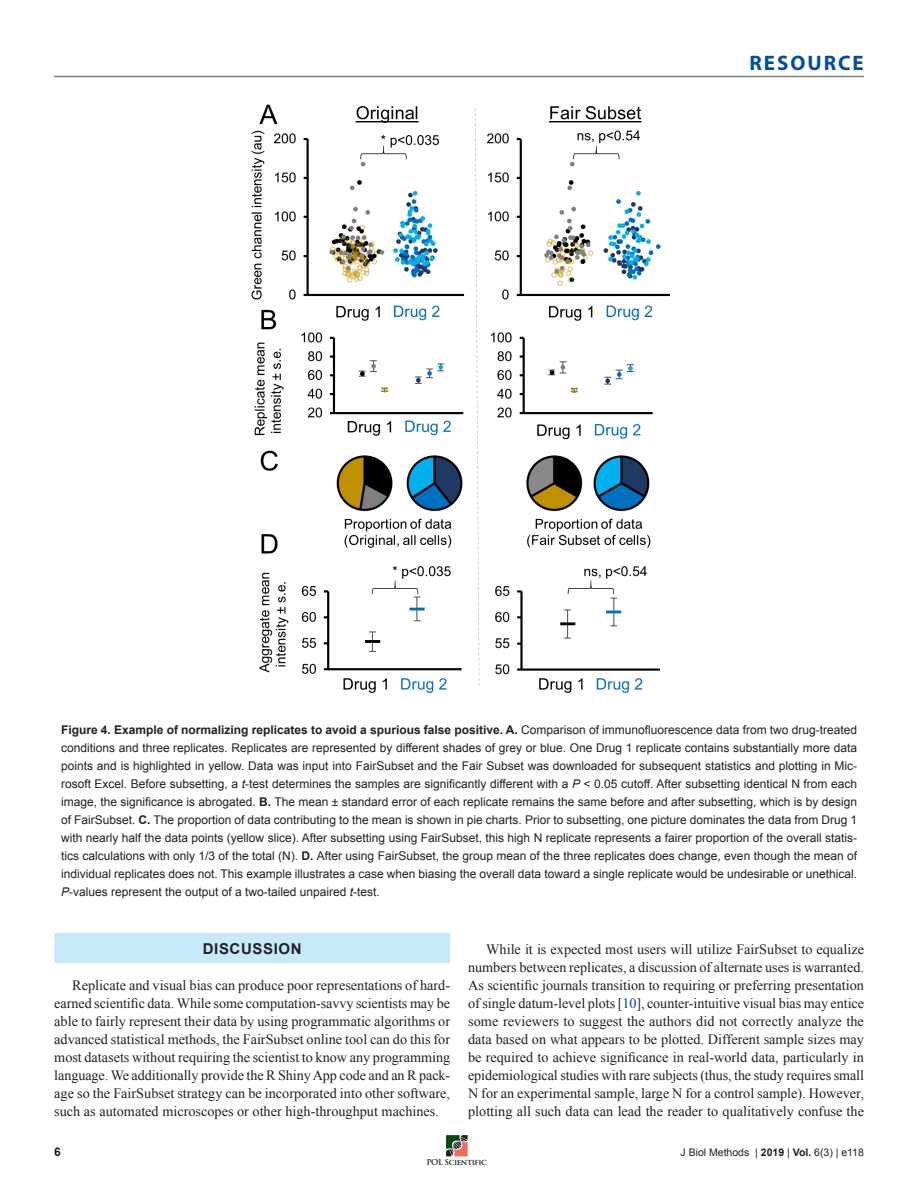
<style>
.page{position:relative;width:918px;height:1188px;background:#fff}
.page>*{position:absolute;margin:0;border:0;box-sizing:border-box;transform-origin:0 0}
.t1{font:700 21px "Myriad Pro";letter-spacing:.095em;color:#014da2}
.Section_Header{font:700 15px "Arial";letter-spacing:.04em;color:#231f20}
.Body{font:14.25px/18px "Times New Roman";color:#231f20;text-align:justify}
.Figure_Legend_-_Span{font:12px/18px "Arial";color:#231f20;text-align:justify}
.t2{font:700 12px "Arial";color:#231f20}
.t3{font:10.5px "Arial";color:#231f20}
.t4{font:700 7.95px "Trajan Pro";letter-spacing:-.05em;color:#231f20}
.s1{font-weight:700}
.s2{font-style:italic}
.s3{color:#002fc4}
</style>
<div class="page">
<svg style="left:446px;top:1135px;width:22px;height:21px"></svg>
<hr style="left:54px;top:76px;width:810px;height:1px;background:#808285">
<img style="left:251px;top:104px;width:418px;height:589px">
<div style="left:54px;top:933px;width:396px;height:30px;background:#c6eafa"></div>
<h1 class="t1" style="left:749px;top:49px;width:116px">RESOURCE</h1>
<p class="Figure_Legend_-_Span" style="left:61px;top:720px;width:798px"><span class="s1">Figure 4. Example of normalizing replicates to avoid a spurious false positive. A.</span> Comparison of immunofluorescence data from two drug-treated conditions and three replicates. Replicates are represented by different shades of grey or blue. One Drug 1 replicate contains substantially more data points and is highlighted in yellow. Data was input into FairSubset and the Fair Subset was downloaded for subsequent statistics and plotting in Mic&shy;rosoft Excel. Before subsetting, a <span class="s2">t</span>-test determines the samples are significantly different with a <span class="s2">P</span> &lt; 0.05 cutoff. After subsetting identical N from each image, the significance is abrogated. <span class="s1">B.</span> The mean ± standard error of each replicate remains the same before and after subsetting, which is by design of FairSubset. <span class="s1">C.</span> The proportion of data contributing to the mean is shown in pie charts. Prior to subsetting, one picture dominates the data from Drug 1 with nearly half the data points (yellow slice). After subsetting using FairSubset, this high N replicate represents a fairer proportion of the overall statis&shy;tics calculations with only 1/3 of the total (N). <span class="s1">D.</span> After using FairSubset, the group mean of the three replicates does change, even though the mean of individual replicates does not. This example illustrates a case when biasing the overall data toward a single replicate would be undesirable or unethical.<br><span class="s2">P</span>-values represent the output of a two-tailed unpaired <span class="s2">t</span>-test.</p>
<p class="Section_Header" style="left:203px;top:939px;width:100px">DISCUSSION</p>
<p class="Body" style="left:54px;top:976px;width:397px;text-indent:18px">Replicate and visual bias can produce poor representations of hard&shy;earned scientific data. While some computation-savvy scientists may be able to fairly represent their data by using programmatic algorithms or advanced statistical methods, the FairSubset online tool can do this for most datasets without requiring the scientist to know any programming language. We additionally provide the R Shiny App code and an R pack&shy;age so the FairSubset strategy can be incorporated into other software, such as automated microscopes or other high-throughput machines.</p>
<p class="Body" style="left:468px;top:940px;width:397px;text-indent:18px">While it is expected most users will utilize FairSubset to equalize numbers between replicates, a discussion of alternate uses is warranted.<br>As scientific journals transition to requiring or preferring presentation of single datum-level plots [<span class="s3">10</span>], counter-intuitive visual bias may entice some reviewers to suggest the authors did not correctly analyze the data based on what appears to be plotted. Different sample sizes may be required to achieve significance in real-world data, particularly in epidemiological studies with rare subjects (thus, the study requires small N for an experimental sample, large N for a control sample). However, plotting all such data can lead the reader to qualitatively confuse the</p>
<p class="t2" style="left:54px;top:1144px;width:8px">6</p>
<p class="t3" style="left:681px;top:1145px;width:185px">J Biol Methods | <span class="s1">2019</span> | <span class="s1">Vol.</span> 6(3) | e118</p>
<p class="t4" style="left:427px;top:1158px;width:62px">POL Scientific</p>
</div>
